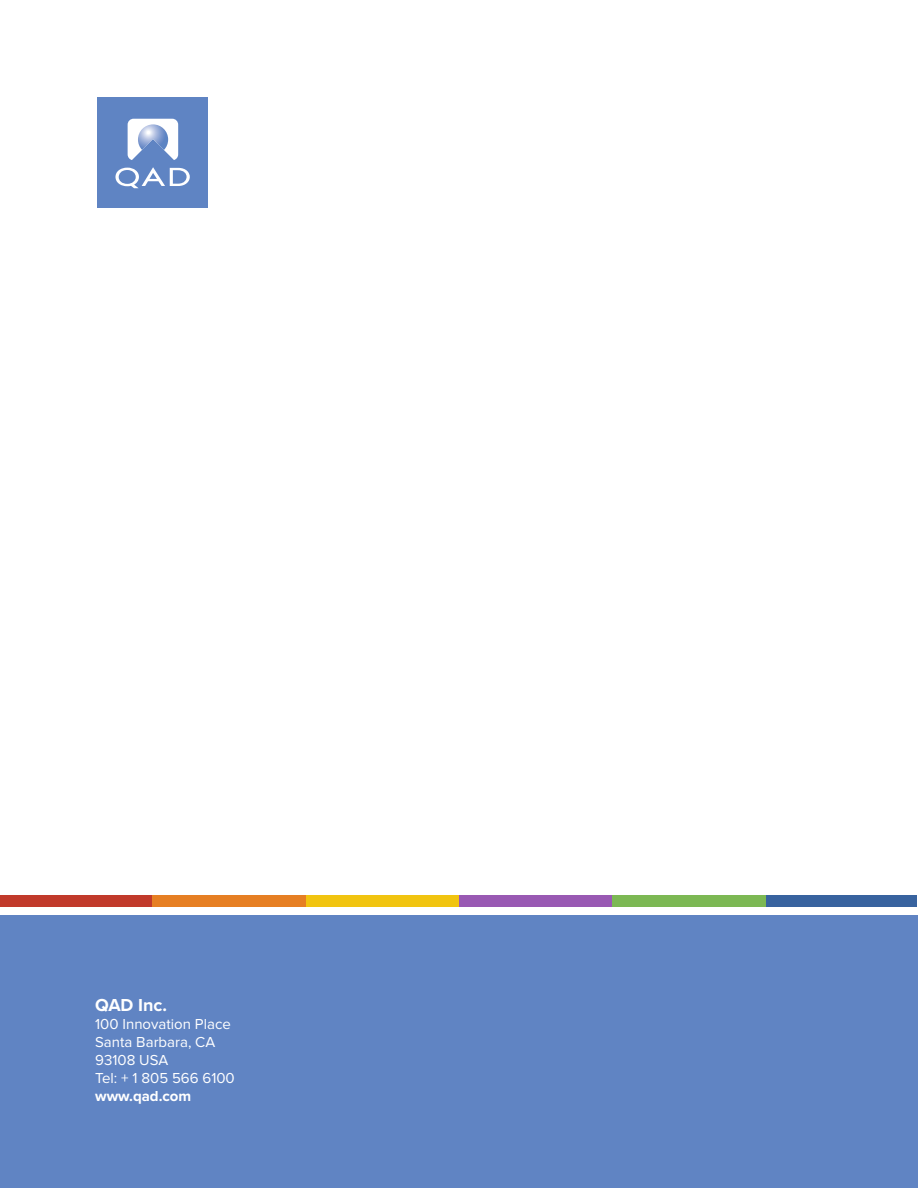
<style>
.page{position:relative;width:918px;height:1188px;background:#fff}
.page>*{position:absolute;margin:0;border:0;box-sizing:border-box;transform-origin:0 0}
.t1{font:700 18px "Proxima Nova";color:#fff}
.t2{font:15px/18px "Proxima Nova";color:#fff}
.t3{font:700 15px "Proxima Nova";color:#fff}
</style>
<div class="page">
<div style="left:0;top:916px;width:918px;height:272px;background:#6084c3"></div>
<div style="left:0;top:896px;width:153px;height:11px;background:#c13a2b"></div>
<div style="left:153px;top:896px;width:153px;height:11px;background:#e67f23"></div>
<div style="left:306px;top:896px;width:153px;height:11px;background:#f1c410"></div>
<div style="left:459px;top:896px;width:153px;height:11px;background:#9959b3"></div>
<div style="left:764px;top:896px;width:153px;height:11px;background:#38639f"></div>
<div style="left:612px;top:896px;width:154px;height:11px;background:#7cb854"></div>
<div style="left:98px;top:97px;width:110px;height:111px;background:#5f84c3"></div>
<svg style="left:128px;top:119px;width:50px;height:41px"></svg>
<svg style="left:115px;top:167px;width:75px;height:21px"></svg>
<p class="t1" style="left:95px;top:992px;width:73px">QAD Inc.</p>
<p class="t2" style="left:95px;top:1015px;width:141px">100 Innovation Place<br>Santa Barbara, CA<br>93108 USA<br>Tel: + 1 805 566 6100</p>
<p class="t3" style="left:95px;top:1085px;width:98px">www.qad.com</p>
</div>
